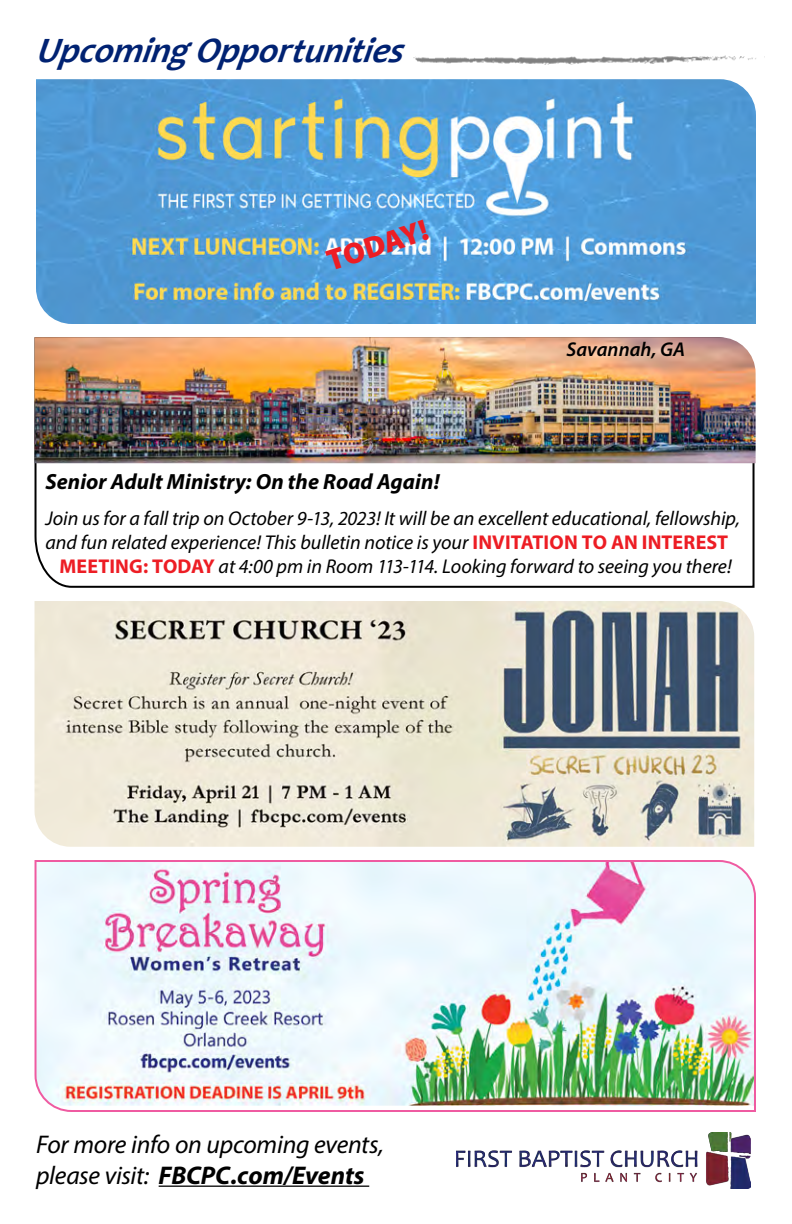
<style>
.page{position:relative;width:792px;height:1224px;background:#fff}
.page>*{position:absolute;margin:0;border:0;box-sizing:border-box;transform-origin:0 0}
.t1{font:italic 700 36px "Candara";color:#002272}
.t2{font:900 30px "Myriad Pro";color:#ed1d24}
.t3{font:italic 25.6px/30.8px "Myriad Pro";letter-spacing:-.01em;color:#000}
.t4{font:italic 700 22px "Myriad Pro";letter-spacing:.005em;color:#000}
.t5{font:italic 20px/24px "Myriad Pro";color:#000;text-align:center}
.t6{font:italic 600 20px "Myriad Pro";color:#000}
.s1{font-weight:700;font-style:normal;color:#ed1d24}
.s2{font-weight:700}
</style>
<div class="page">
<img style="left:36px;top:79px;width:720px;height:245px">
<hr style="left:159px;top:1186px;width:210px;height:1px;background:#000">
<img style="left:456px;top:1132px;width:294px;height:56px">
<img style="left:413px;top:55px;width:343px;height:9px">
<img style="left:34px;top:860px;width:722px;height:252px">
<svg style="left:34px;top:337px;width:722px;height:251px"></svg>
<img style="left:35px;top:337px;width:721px;height:126px">
<img style="left:35px;top:601px;width:719px;height:246px">
<h1 class="t1" style="left:36px;top:28px;width:379px">Upcoming Opportunities</h1>
<h2 class="t2" style="left:322px;top:243px;width:106px;rotate:-18deg">TODAY!</h2>
<p class="t6" style="left:567px;top:337px;width:120px">Savannah, GA</p>
<p class="t4" style="left:46px;top:467px;width:396px">Senior Adult Ministry: On the Road Again!</p>
<p class="t5" style="left:46px;top:506px;width:696px">Join us for a fall trip on October 9-13, 2023! It will be an excellent educational, fellowship, and fun related experience! This bulletin notice is your <span class="s1">INVITATION TO AN INTEREST<br>MEETING: TODAY</span> at 4:00 pm in Room 113-114. Looking forward to seeing you there!</p>
<p class="t3" style="left:36px;top:1128px;width:350px">For more info on upcoming events, please visit: <span class="s2">FBCPC.com/Events</span></p>
</div>
